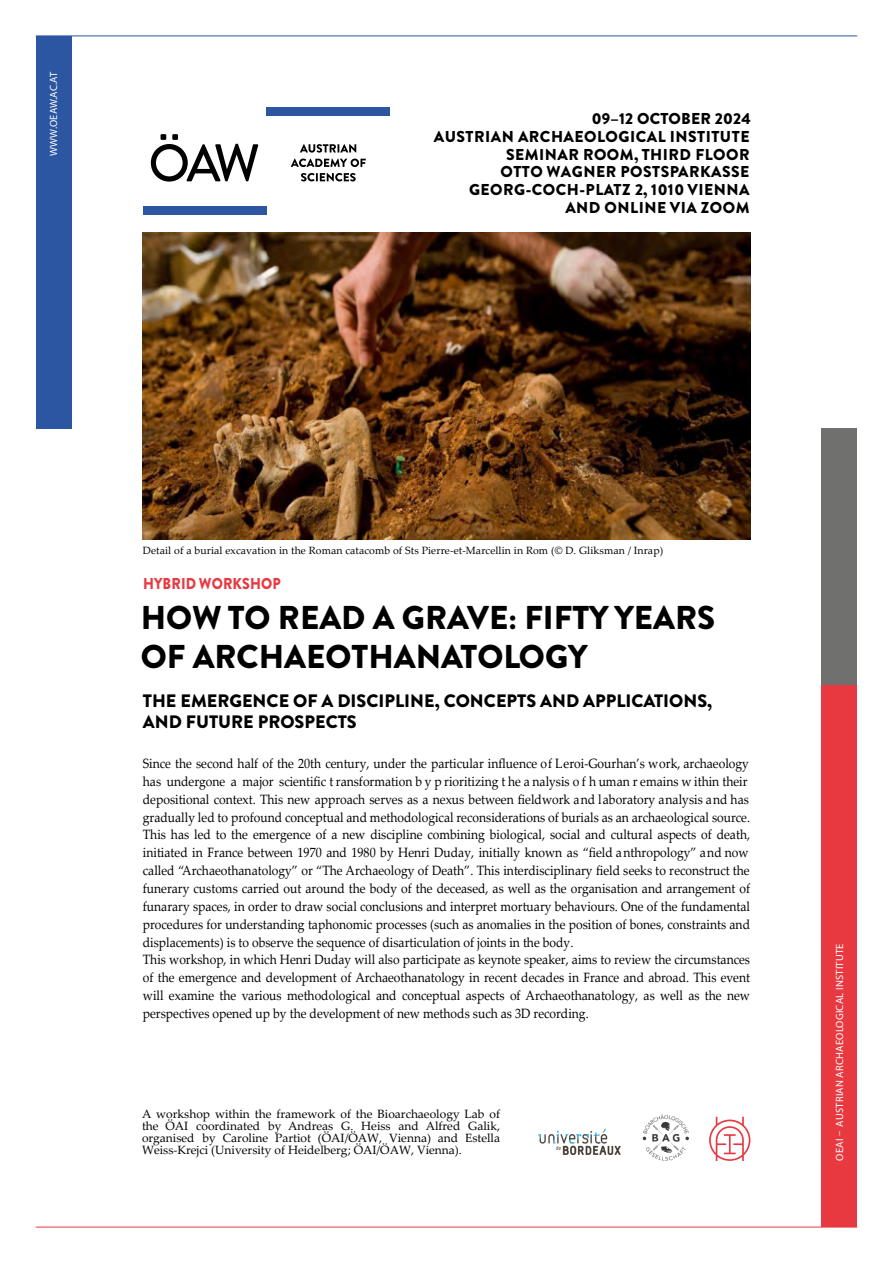
<style>
.page{position:relative;width:893px;height:1263px;background:#fff}
.page>*{position:absolute;margin:0;border:0;box-sizing:border-box;transform-origin:0 0}
.t1{font:900 33px/39.5px "Brandon Grotesque";color:#000}
.t2{font:900 18px/21.6px "Brandon Grotesque";color:#000}
.t3{font:900 15.75px/17.9px "Brandon Grotesque";letter-spacing:.03em;color:#000;text-align:right}
.t4{font:900 15.75px "Brandon Grotesque";letter-spacing:.01em;color:#e83941;scale:.9 1}
.t5{font:13.5px/17.9px "Palatino Linotype";color:#000;scale:.9 1}
.t6{font:12px/12px "Palatino Linotype";color:#000;text-align:justify}
.t7{font:10.5px "Palatino Linotype";letter-spacing:.01em;color:#000}
.t8{font:10.5px "Myriad Pro";letter-spacing:.02em;color:#fff}
</style>
<div class="page">
<img style="left:143px;top:233px;width:607px;height:306px">
<img style="left:643px;top:1115px;width:46px;height:46px">
<img style="left:538px;top:1128px;width:83px;height:26px">
<div style="left:36px;top:36px;width:35px;height:393px;background:#2c55a2"></div>
<div style="left:821px;top:685px;width:36px;height:542px;background:#e83941"></div>
<div style="left:821px;top:429px;width:36px;height:256px;background:#70706f"></div>
<hr style="left:36px;top:36px;width:821px;height:1px;background:#2c55a2">
<hr style="left:36px;top:1227px;width:821px;height:1px;background:#e83941">
<div style="left:143px;top:206px;width:124px;height:8px;background:#2c55a2"></div>
<div style="left:267px;top:107px;width:123px;height:8px;background:#2c55a2"></div>
<svg style="left:151px;top:134px;width:107px;height:48px"></svg>
<svg style="left:300px;top:144px;width:56px;height:9px"></svg>
<svg style="left:291px;top:159px;width:75px;height:8px"></svg>
<svg style="left:301px;top:173px;width:55px;height:8px"></svg>
<svg style="left:709px;top:1117px;width:41px;height:44px"></svg>
<p class="t8" style="left:47px;top:156px;width:86px;rotate:-90deg">WWW.OEAW.AC.AT</p>
<p class="t3" style="left:434px;top:109px;width:319px">09–12 OCTOBER 2024<br>AUSTRIAN ARCHAEOLOGICAL INSTITUTE<br>SEMINAR ROOM, THIRD FLOOR<br>OTTO WAGNER POSTSPARKASSE<br>GEORG-COCH-PLATZ 2, 1010 VIENNA<br>AND ONLINE VIA ZOOM</p>
<p class="t7" style="left:143px;top:543px;width:522px">Detail of a burial excavation in the Roman catacomb of Sts Pierre-et-Marcellin in Rom (© D. Gliksman / Inrap)</p>
<p class="t4" style="left:143px;top:573px;width:155px">HYBRID WORKSHOP</p>
<h1 class="t1" style="left:141px;top:598px;width:576px">HOW TO READ A GRAVE: FIFTY YEARS<br>OF ARCHAEOTHANATOLOGY</h1>
<h2 class="t2" style="left:143px;top:690px;width:571px">THE EMERGENCE OF A DISCIPLINE, CONCEPTS AND APPLICATIONS,<br>AND FUTURE PROSPECTS</h2>
<p class="t5" style="left:143px;top:754px;width:676px">Since the second half of the 20th century, under the particular influence of Leroi-Gourhan’s work, archaeology has undergone a major scientific t ransformation b y p rioritizing t he a nalysis o f h uman r emains w ithin their depositional context. This new approach serves as a nexus between fieldwork and laboratory analysis and has gradually led to profound conceptual and methodological reconsiderations of burials as an archaeological source.<br>This has led to the emergence of a new discipline combining biological, social and cultural aspects of death, initiated in France between 1970 and 1980 by Henri Duday, initially known as “field a nthropology” a nd now called “Archaeothanatology” or “The Archaeology of Death”. This interdisciplinary field seeks to reconstruct the funerary customs carried out around the body of the deceased, as well as the organisation and arrangement of funarary spaces, in order to draw social conclusions and interpret mortuary behaviours. One of the fundamental procedures for understanding taphonomic processes (such as anomalies in the position of bones, constraints and displacements) is to observe the sequence of disarticulation of joints in the body.<br>This workshop, in which Henri Duday will also participate as keynote speaker, aims to review the circumstances of the emergence and development of Archaeothanatology in recent decades in France and abroad. This event will examine the various methodological and conceptual aspects of Archaeothanatology, as well as the new perspectives opened up by the development of new methods such as 3D recording.</p>
<p class="t6" style="left:142px;top:1108px;width:360px">A workshop within the framework of the Bioarchaeology Lab of the ÖAI coordinated by Andreas G. Heiss and Alfred Galik, organised by Caroline Partiot (ÖAI/ÖAW, Vienna) and Estella Weiss-Krejci (University of Heidelberg; ÖAI/ÖAW, Vienna).</p>
<p class="t8" style="left:833px;top:1161px;width:219px;rotate:-90deg">OEAI – AUSTRIAN ARCHAEOLOGICAL INSTITUTE</p>
</div>
